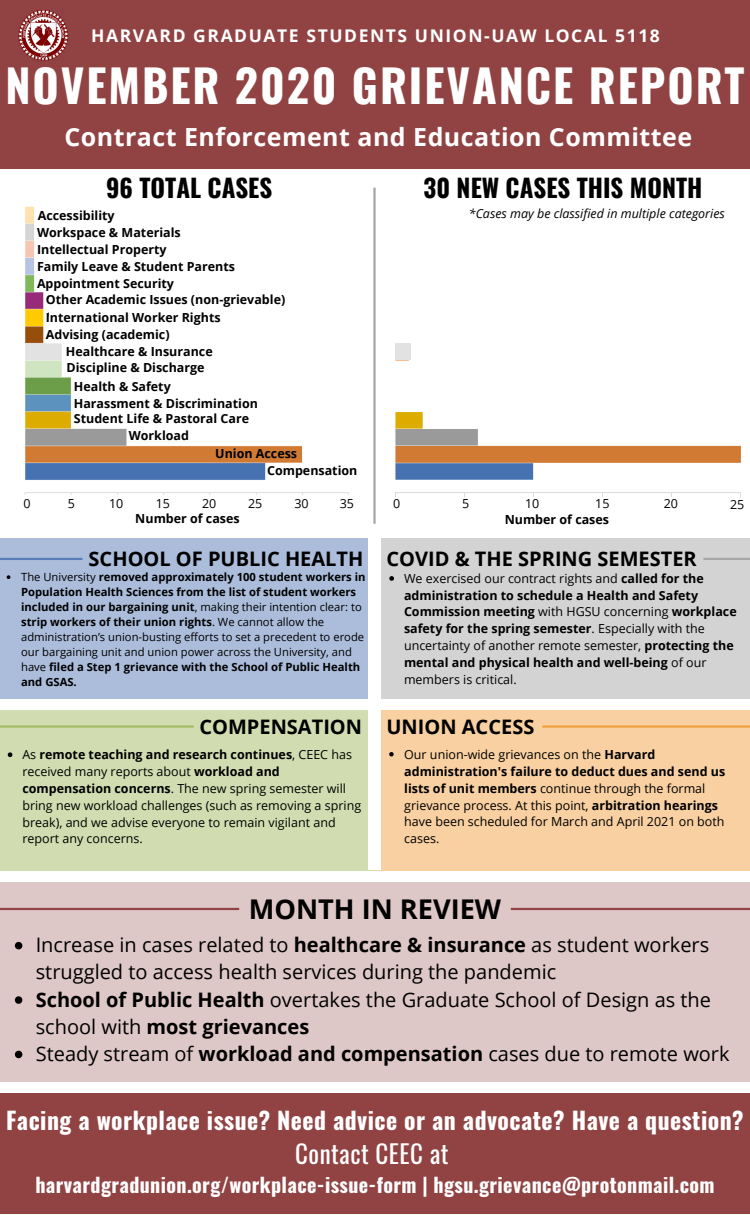
<style>
.page{position:relative;width:750px;height:1215px;background:#fff}
.page>*{position:absolute;margin:0;border:0;box-sizing:border-box;transform-origin:0 0}
.t1{font:700 45px "Oswald";letter-spacing:.045em;color:#fff}
.t2{font:700 27.25px "Open Sans";color:#000}
.t3{font:700 25px "Open Sans";letter-spacing:.02em;color:#fff}
.t4{font:700 25px "Oswald";color:#000}
.t5{font:25px "Oswald";letter-spacing:.02em;color:#fff}
.t6{font:700 23.75px "Oswald";letter-spacing:.02em;color:#fff}
.t7{font:20px/27.2px "Open Sans";color:#000}
.t8{font:700 20px "Oswald";letter-spacing:.02em;color:#fff}
.t9{font:700 20px "Open Sans";color:#000}
.t10{font:700 17.5px "Open Sans";letter-spacing:.09em;color:#fff}
.t11{font:700 12.5px/16.9px "Open Sans";color:#000}
.t12{font:12.5px/16.9px "Open Sans";color:#000}
.t13{font:italic 12.5px "Open Sans";color:#000}
.t14{font:700 11.25px/15px "Open Sans";color:#000}
.s1{font-weight:400}
.s2{font-weight:700}
</style>
<div class="page">
<div style="left:0;top:538px;width:369px;height:160px;background:#acbddb"></div>
<div style="left:0;top:710px;width:375px;height:160px;background:#d1ddb1"></div>
<div style="left:0;top:882px;width:750px;height:199px;background:#dec7c7"></div>
<div style="left:0;top:1092px;width:750px;height:121px;background:#914343"></div>
<div style="left:375px;top:538px;width:375px;height:160px;background:#d3d3d3"></div>
<div style="left:375px;top:710px;width:375px;height:160px;background:#f8d0a1"></div>
<div style="left:0;top:0;width:750px;height:169px;background:#914343"></div>
<img style="left:18px;top:10px;width:51px;height:51px">
<img style="left:24px;top:206px;width:325px;height:289px">
<div style="left:369px;top:524px;width:12px;height:345px;background:#fff"></div>
<svg style="left:0;top:907px;width:239px;height:3px"></svg>
<svg style="left:511px;top:907px;width:239px;height:3px"></svg>
<svg style="left:0;top:725px;width:194px;height:2px"></svg>
<svg style="left:0;top:558px;width:83px;height:2px"></svg>
<svg style="left:542px;top:725px;width:208px;height:2px"></svg>
<svg style="left:703px;top:558px;width:47px;height:2px"></svg>
<svg style="left:373px;top:187px;width:3px;height:337px"></svg>
<div style="left:38px;top:206px;width:85px;height:83px;background:#fff"></div>
<div style="left:49px;top:294px;width:316px;height:46px;background:#fff"></div>
<div style="left:65px;top:343px;width:165px;height:33px;background:#fff"></div>
<div style="left:73px;top:378px;width:165px;height:49px;background:#fff"></div>
<div style="left:305px;top:437px;width:40px;height:27px;background:#fff"></div>
<div style="left:129px;top:429px;width:67px;height:13px;background:#fff"></div>
<div style="left:269px;top:466px;width:53px;height:16px;background:#fff"></div>
<img style="left:395px;top:343px;width:346px;height:154px">
<svg style="left:15px;top:941px;width:7px;height:8px"></svg>
<svg style="left:15px;top:996px;width:7px;height:7px"></svg>
<svg style="left:15px;top:1050px;width:7px;height:8px"></svg>
<svg style="left:7px;top:575px;width:3px;height:4px"></svg>
<svg style="left:389px;top:576px;width:5px;height:5px"></svg>
<svg style="left:389px;top:752px;width:5px;height:4px"></svg>
<div style="left:390px;top:496px;width:13px;height:16px;background:#fff"></div>
<div style="left:459px;top:496px;width:13px;height:16px;background:#fff"></div>
<div style="left:528px;top:496px;width:12px;height:16px;background:#fff"></div>
<div style="left:574px;top:496px;width:13px;height:16px;background:#fff"></div>
<div style="left:619px;top:496px;width:13px;height:16px;background:#fff"></div>
<div style="left:665px;top:496px;width:12px;height:16px;background:#fff"></div>
<div style="left:711px;top:496px;width:12px;height:16px;background:#fff"></div>
<img style="left:396px;top:343px;width:15px;height:17px">
<svg style="left:8px;top:752px;width:4px;height:5px"></svg>
<h3 class="t10" style="left:91px;top:24px;width:570px">HARVARD GRADUATE STUDENTS UNION-UAW LOCAL 5118</h3>
<h1 class="t1" style="left:5px;top:50px;width:741px">NOVEMBER 2020 GRIEVANCE REPORT</h1>
<h3 class="t3" style="left:65px;top:119px;width:629px">Contract Enforcement and Education Committee</h3>
<h3 class="t4" style="left:106px;top:168px;width:168px">96 TOTAL CASES</h3>
<h3 class="t4" style="left:424px;top:168px;width:280px">30 NEW CASES THIS MONTH</h3>
<p class="t11" style="left:38px;top:207px;width:78px">Accessibility</p>
<p class="t13" style="left:469px;top:205px;width:258px">*Cases may be classified in multiple categories</p>
<p class="t11" style="left:37px;top:223px;width:199px">Workspace &amp; Materials<br>Intellectual Property<br>Family Leave &amp; Student Parents<br>Appointment Security</p>
<p class="t11" style="left:46px;top:290px;width:241px;line-height:17.4px">Other Academic Issues (non-grievable)<br>International Worker Rights<br>Advising (academic)</p>
<p class="t11" style="left:66px;top:343px;width:148px;line-height:16px">Healthcare &amp; Insurance<br>Discipline &amp; Discharge</p>
<p class="t11" style="left:74px;top:378px;width:186px">Health &amp; Safety<br>Harassment &amp; Discrimination</p>
<p class="t11" style="left:74px;top:410px;width:177px;text-align:center">Student Life &amp; Pastoral Care<br>Workload</p>
<p class="t11" style="left:215px;top:445px;width:83px">Union Access</p>
<p class="t11" style="left:267px;top:461px;width:92px">Compensation</p>
<p class="t12" style="left:24px;top:495px;width:9px">0</p>
<p class="t12" style="left:68px;top:495px;width:9px">5</p>
<p class="t12" style="left:109px;top:494px;width:16px">10</p>
<p class="t12" style="left:156px;top:495px;width:16px">15</p>
<p class="t12" style="left:202px;top:495px;width:16px">20</p>
<p class="t12" style="left:248px;top:494px;width:16px">25</p>
<p class="t12" style="left:294px;top:495px;width:16px">30</p>
<p class="t12" style="left:340px;top:494px;width:16px">35</p>
<p class="t12" style="left:393px;top:495px;width:9px">0</p>
<p class="t12" style="left:462px;top:495px;width:9px">5</p>
<p class="t12" style="left:525px;top:495px;width:16px">10</p>
<p class="t12" style="left:595px;top:495px;width:16px">15</p>
<p class="t12" style="left:664px;top:495px;width:16px">20</p>
<p class="t12" style="left:730px;top:496px;width:16px">25</p>
<p class="t11" style="left:135px;top:510px;width:106px">Number of cases</p>
<p class="t11" style="left:505px;top:510px;width:106px">Number of cases</p>
<h3 class="t9" style="left:89px;top:545px;width:276px">SCHOOL OF PUBLIC HEALTH</h3>
<h3 class="t9" style="left:387px;top:545px;width:312px">COVID &amp; THE SPRING SEMESTER</h3>
<p class="t14" style="left:21px;top:569px;width:346px"><span class="s1">The University</span> removed approximately 100 student workers in Population Health Sciences from the list of student workers included in our bargaining unit<span class="s1">, making their intention clear: to </span>strip workers of their union rights<span class="s1">. We cannot allow the administration’s union-busting efforts to set a precedent to erode our bargaining unit and union power across the University, and have</span> filed a Step 1 grievance with the School of Public Health and GSAS.</p>
<p class="t11" style="left:404px;top:569px;width:334px"><span class="s1">We exercised our contract rights and</span> called for the administration to schedule a Health and Safety Commission meeting <span class="s1">with HGSU concerning</span> workplace safety for the spring semester<span class="s1">. Especially with the uncertainty of another remote semester,</span> protecting the mental and physical health and well-being <span class="s1">of our members is critical.</span></p>
<h3 class="t9" style="left:199px;top:712px;width:164px">COMPENSATION</h3>
<p class="t12" style="left:22px;top:745px;width:340px">As <span class="s2">remote teaching and research continues</span>, CEEC has received many reports about <span class="s2">workload and compensation concerns</span>. The new spring semester will bring new workload challenges (such as removing a spring break), and we advise everyone to remain vigilant and report any concerns.</p>
<h3 class="t9" style="left:387px;top:712px;width:149px">UNION ACCESS</h3>
<p class="t12" style="left:404px;top:745px;width:323px">Our union-wide grievances on the <span class="s2">Harvard administration's failure to deduct dues and send us lists of unit members</span> continue through the formal grievance process. At this point, <span class="s2">arbitration hearings </span>have been scheduled for March and April 2021 on both cases.</p>
<h2 class="t2" style="left:249px;top:889px;width:254px">MONTH IN REVIEW</h2>
<p class="t7" style="left:36px;top:930px;width:695px">Increase in cases related to <span class="s2">healthcare &amp; insurance</span> as student workers struggled to access health services during the pandemic<br><span class="s2">School of Public Health</span> overtakes the Graduate School of Design as the school with <span class="s2">most grievances<br></span>Steady stream of <span class="s2">workload and compensation</span> cases due to remote work</p>
<h3 class="t6" style="left:6px;top:1101px;width:739px">Facing a workplace issue? Need advice or an advocate? Have a question?</h3>
<h3 class="t5" style="left:295px;top:1133px;width:155px">Contact CEEC at</h3>
<h3 class="t8" style="left:35px;top:1168px;width:681px">harvardgradunion.org/workplace-issue-form | hgsu.grievance@protonmail.com</h3>
</div>
